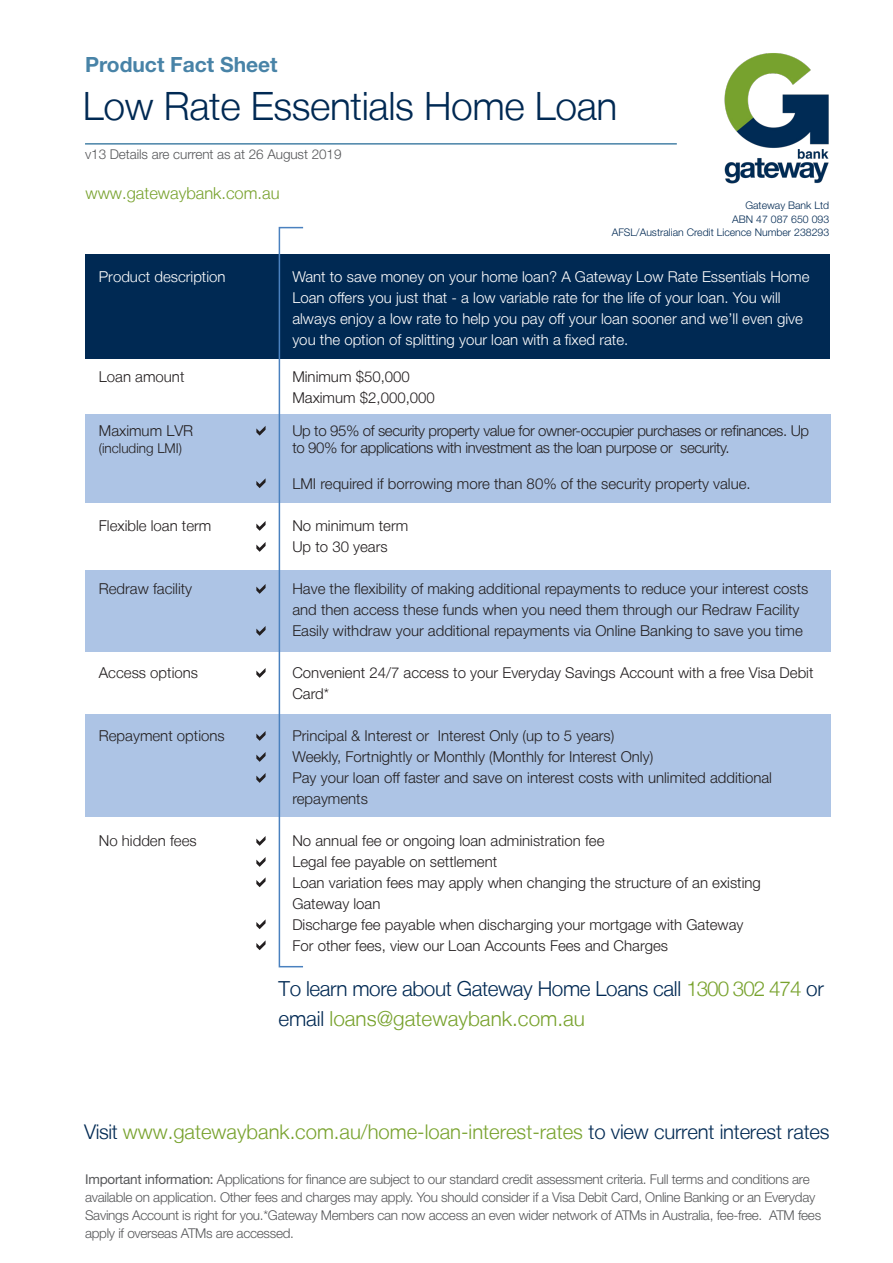
<style>
.page{position:relative;width:893px;height:1263px;background:#fff}
.page>*{position:absolute;margin:0;border:0;box-sizing:border-box;transform-origin:0 0}
.t1{font:300 39px "Helvetica Neue LT";letter-spacing:-.01em;color:#002953}
.t2{font:700 21px "Helvetica Neue";color:#4883a7}
.t3{font:300 20.7px/30px "Helvetica Neue LT";letter-spacing:-.02em;color:#002953}
.t4{font:300 20.25px "Helvetica Neue LT";color:#78a22d}
.t5{font:300 16.5px "Helvetica Neue LT";color:#78a22d}
.t6{font:300 15px/21px "Helvetica Neue";color:#231f20}
.t7{font:300 15px/21px "Helvetica Neue";color:#fff}
.t8{font:300 15px "Helvetica Neue";letter-spacing:-.025em;color:#231f20}
.t9{font:300 15px "Helvetica Neue LT";color:#231f20}
.t10{font:300 15px "Helvetica Neue LT";color:#fff}
.t11{font:300 13.5px/18px "Helvetica Neue";letter-spacing:-.02em;color:#57585a}
.t12{font:300 13.5px "Helvetica Neue LT";color:#231f20}
.t13{font:300 10.5px "Helvetica Neue";color:#002953}
.s1{color:#78a22d}
.s2{color:#002953}
.s3{font-weight:400}
</style>
<div class="page">
<img style="left:724px;top:53px;width:105px;height:131px">
<hr style="left:85px;top:143px;width:592px;height:2px;background:#4883a7">
<div style="left:85px;top:254px;width:744px;height:104px;background:#002953"></div>
<div style="left:85px;top:414px;width:745px;height:88px;background:#adc4e5"></div>
<div style="left:85px;top:570px;width:745px;height:81px;background:#adc4e5"></div>
<div style="left:85px;top:714px;width:745px;height:102px;background:#adc4e5"></div>
<svg style="left:256px;top:426px;width:10px;height:10px"></svg>
<svg style="left:256px;top:478px;width:10px;height:10px"></svg>
<svg style="left:256px;top:521px;width:10px;height:10px"></svg>
<svg style="left:256px;top:542px;width:10px;height:10px"></svg>
<svg style="left:256px;top:584px;width:10px;height:10px"></svg>
<svg style="left:256px;top:626px;width:10px;height:10px"></svg>
<svg style="left:256px;top:668px;width:10px;height:10px"></svg>
<svg style="left:256px;top:731px;width:10px;height:10px"></svg>
<svg style="left:256px;top:752px;width:10px;height:10px"></svg>
<svg style="left:256px;top:773px;width:10px;height:10px"></svg>
<svg style="left:256px;top:836px;width:10px;height:10px"></svg>
<svg style="left:256px;top:857px;width:10px;height:10px"></svg>
<svg style="left:256px;top:877px;width:10px;height:10px"></svg>
<svg style="left:256px;top:919px;width:10px;height:10px"></svg>
<svg style="left:256px;top:940px;width:10px;height:10px"></svg>
<div style="left:279px;top:227px;width:25px;height:740px;border:2px solid #4a81bf"></div>
<p class="t2" style="left:85px;top:51px;width:194px">Product Fact Sheet</p>
<p class="t1" style="left:83px;top:82px;width:536px">Low Rate Essentials Home Loan</p>
<p class="t11" style="left:85px;top:145px;width:258px">v13 Details are current as at 26 August 2019</p>
<p class="t5" style="left:85px;top:183px;width:196px">www.gatewaybank.com.au</p>
<p class="t13" style="left:745px;top:199px;width:85px">Gateway Bank Ltd</p>
<p class="t13" style="left:732px;top:213px;width:98px">ABN 47 087 650 093</p>
<p class="t13" style="left:612px;top:226px;width:219px">AFSL/Australian Credit Licence Number 238293</p>
<p class="t10" style="left:99px;top:267px;width:128px">Product description</p>
<p class="t7" style="left:292px;top:266px;width:519px">Want to save money on your home loan? A Gateway Low Rate Essentials Home Loan offers you just that - a low variable rate for the life of your loan. You will always enjoy a low rate to help you pay off your loan sooner and we’ll even give you the option of splitting your loan with a fixed rate.</p>
<p class="t9" style="left:99px;top:368px;width:87px">Loan amount</p>
<p class="t6" style="left:292px;top:366px;width:119px">Minimum $50,000</p>
<p class="t6" style="left:292px;top:387px;width:144px">Maximum $2,000,000</p>
<p class="t9" style="left:99px;top:422px;width:96px">Maximum LVR</p>
<p class="t8" style="left:292px;top:422px;width:518px">Up to 95% of security property value for owner-occupier purchases or refinances. Up</p>
<p class="t12" style="left:99px;top:440px;width:85px">(including LMI)</p>
<p class="t8" style="left:292px;top:438px;width:439px">to 90% for applications with investment as the loan purpose or security.</p>
<p class="t6" style="left:292px;top:473px;width:460px">LMI required if borrowing more than 80% of the security property value.</p>
<p class="t9" style="left:99px;top:516px;width:114px">Flexible loan term</p>
<p class="t6" style="left:292px;top:515px;width:117px">No minimum term</p>
<p class="t6" style="left:292px;top:536px;width:97px">Up to 30 years</p>
<p class="t9" style="left:99px;top:579px;width:95px">Redraw facility</p>
<p class="t6" style="left:292px;top:578px;width:517px">Have the flexibility of making additional repayments to reduce your interest costs and then access these funds when you need them through our Redraw Facility</p>
<p class="t6" style="left:292px;top:620px;width:512px">Easily withdraw your additional repayments via Online Banking to save you time</p>
<p class="t9" style="left:99px;top:663px;width:101px">Access options</p>
<p class="t6" style="left:292px;top:662px;width:523px">Convenient 24/7 access to your Everyday Savings Account with a free Visa Debit<br>Card*</p>
<p class="t9" style="left:99px;top:726px;width:127px">Repayment options</p>
<p class="t6" style="left:292px;top:725px;width:324px">Principal &amp; Interest or Interest Only (up to 5 years)</p>
<p class="t6" style="left:292px;top:746px;width:362px">Weekly, Fortnightly or Monthly (Monthly for Interest Only)</p>
<p class="t6" style="left:292px;top:767px;width:481px">Pay your loan off faster and save on interest costs with unlimited additional repayments</p>
<p class="t9" style="left:99px;top:831px;width:99px">No hidden fees</p>
<p class="t6" style="left:292px;top:830px;width:314px">No annual fee or ongoing loan administration fee</p>
<p class="t6" style="left:292px;top:851px;width:206px">Legal fee payable on settlement</p>
<p class="t6" style="left:292px;top:872px;width:470px">Loan variation fees may apply when changing the structure of an existing<br>Gateway loan</p>
<p class="t6" style="left:292px;top:914px;width:452px">Discharge fee payable when discharging your mortgage with Gateway</p>
<p class="t6" style="left:292px;top:935px;width:377px">For other fees, view our Loan Accounts Fees and Charges</p>
<p class="t3" style="left:279px;top:973px;width:547px">To learn more about Gateway Home Loans call <span class="s1">1300 302 474</span> or email <span class="s1">loans@gatewaybank.com.au</span></p>
<p class="t4" style="left:84px;top:1119px;width:747px"><span class="s2">Visit</span> www.gatewaybank.com.au/home-loan-interest-rates <span class="s2">to view current interest rates</span></p>
<p class="t11" style="left:85px;top:1170px;width:738px"><span class="s3">Important information:</span> Applications for finance are subject to our standard credit assessment criteria. Full terms and conditions are available on application. Other fees and charges may apply. You should consider if a Visa Debit Card, Online Banking or an Everyday Savings Account is right for you.*Gateway Members can now access an even wider network of ATMs in Australia, fee-free. ATM fees apply if overseas ATMs are accessed.</p>
</div>
